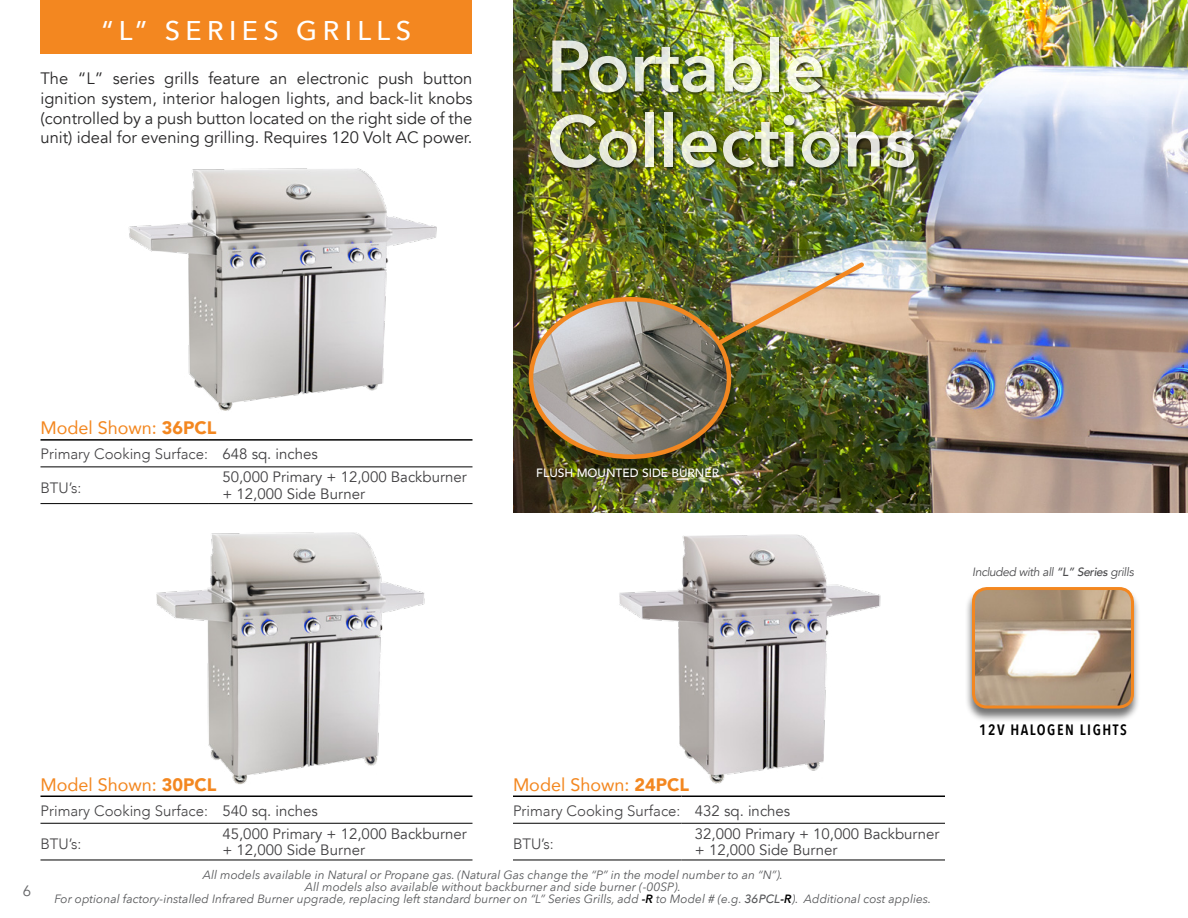
<style>
.page{position:relative;width:1188px;height:918px;background:#fff}
.page>*{position:absolute;margin:0;border:0;box-sizing:border-box;transform-origin:0 0}
.t1{font:600 72px/75px "Avenir Next";color:#fff}
.t2{font:500 27px "Avenir Next";letter-spacing:.2em;color:#fff}
.t3{font:18px "Avenir";color:#f38720}
.t4{font:16.5px/19.8px "Avenir";color:#292829;text-align:justify}
.t5{font:15px/16.5px "Avenir";color:#414042}
.t6{font:300 15px "Avenir";color:#414042}
.t7{font:600 15px "Avenir Next Condensed";letter-spacing:.1em;color:#000}
.t8{font:15px "Avenir";color:#636466}
.t9{font:italic 12px/12px "Avenir Next";color:#58595b;text-align:center}
.t10{font:italic 12px "Avenir";letter-spacing:-.03em;color:#4d4d4f}
.t11{font:500 12px "Avenir";color:#fff}
.s1{font-weight:900}
.s2{font-weight:400}
.s3{font-weight:500}
.s4{font-weight:600;color:#000}
</style>
<div class="page">
<img style="left:129px;top:168px;width:308px;height:243px">
<img style="left:619px;top:534px;width:262px;height:250px">
<img style="left:513px;top:0;width:675px;height:513px">
<hr style="left:681px;top:796px;width:264px;height:1px;background:#000">
<hr style="left:513px;top:823px;width:168px;height:1px;background:#000">
<hr style="left:681px;top:823px;width:264px;height:1px;background:#000">
<hr style="left:513px;top:860px;width:168px;height:1px;background:#000">
<hr style="left:681px;top:860px;width:264px;height:1px;background:#000">
<hr style="left:513px;top:796px;width:168px;height:1px;background:#000">
<hr style="left:209px;top:796px;width:263px;height:1px;background:#000">
<hr style="left:40px;top:823px;width:169px;height:1px;background:#000">
<hr style="left:209px;top:823px;width:263px;height:1px;background:#000">
<hr style="left:40px;top:860px;width:169px;height:1px;background:#000">
<hr style="left:209px;top:860px;width:263px;height:1px;background:#000">
<hr style="left:40px;top:796px;width:169px;height:1px;background:#000">
<hr style="left:209px;top:439px;width:263px;height:2px;background:#000">
<hr style="left:40px;top:439px;width:169px;height:2px;background:#000">
<hr style="left:40px;top:466px;width:169px;height:1px;background:#000">
<hr style="left:209px;top:466px;width:263px;height:1px;background:#000">
<hr style="left:40px;top:503px;width:169px;height:1px;background:#000">
<hr style="left:209px;top:503px;width:263px;height:1px;background:#000">
<img style="left:156px;top:532px;width:269px;height:253px">
<div style="left:516px;top:300px;width:227px;height:188px;background:#000;opacity:.55"></div>
<img style="left:531px;top:299px;width:198px;height:158px">
<div style="left:529px;top:297px;width:202px;height:162px;border:4px solid #f38720;border-radius:50%"></div>
<img style="left:715px;top:259px;width:153px;height:89px">
<div style="left:965px;top:587px;width:176px;height:136px;background:#000;opacity:.55"></div>
<img style="left:974px;top:589px;width:158px;height:118px">
<div style="left:972px;top:587px;width:162px;height:122px;border:3px solid #f38720;border-radius:14px"></div>
<div style="left:549px;top:36px;width:369px;height:136px;background:#000;opacity:.75"></div>
<div style="left:40px;top:0;width:432px;height:54px;background:#f38720"></div>
<h2 class="t2" style="left:102px;top:8px;width:311px">“L” SERIES GRILLS</h2>
<p class="t4" style="left:40px;top:69px;width:433px">The “L” series grills feature an electronic push button ignition system, interior halogen lights, and back-lit knobs (controlled by a push button located on the right side of the unit) ideal for evening grilling. Requires 120 Volt AC power.</p>
<h1 class="t1" style="left:547px;top:27px;width:371px">Portable<br>Collections</h1>
<h3 class="t3" style="left:40px;top:413px;width:178px">Model Shown: <span class="s1">36PCL</span></h3>
<p class="t6" style="left:40px;top:445px;width:279px">Primary Cooking Surface: <span class="s2">648 sq. inches</span></p>
<p class="t6" style="left:40px;top:479px;width:42px">BTU’s:</p>
<p class="t5" style="left:222px;top:469px;width:246px">50,000 Primary + 12,000 Backburner + 12,000 Side Burner</p>
<p class="t11" style="left:536px;top:462px;width:184px">FLUSH MOUNTED SIDE BURNER</p>
<p class="t10" style="left:972px;top:564px;width:163px">Included with all <span class="s3">“L” Series</span> grills</p>
<p class="t8" style="left:23px;top:881px;width:10px">6</p>
<h3 class="t3" style="left:40px;top:770px;width:178px">Model Shown: <span class="s1">30PCL</span></h3>
<p class="t6" style="left:40px;top:802px;width:279px">Primary Cooking Surface: <span class="s2">540 sq. inches</span></p>
<p class="t6" style="left:40px;top:835px;width:42px">BTU’s:</p>
<p class="t5" style="left:222px;top:825px;width:246px">45,000 Primary + 12,000 Backburner + 12,000 Side Burner</p>
<h3 class="t3" style="left:513px;top:770px;width:178px">Model Shown: <span class="s1">24PCL</span></h3>
<p class="t6" style="left:513px;top:802px;width:279px">Primary Cooking Surface: <span class="s2">432 sq. inches</span></p>
<p class="t6" style="left:513px;top:835px;width:42px">BTU’s:</p>
<p class="t5" style="left:695px;top:825px;width:246px">32,000 Primary + 10,000 Backburner + 12,000 Side Burner</p>
<p class="t9" style="left:55px;top:868px;width:878px">All models available in Natural or Propane gas. (Natural Gas change the “P” in the model number to an “N”).<br>All models also available without backburner and side burner (-00SP).<br>For optional factory-installed Infrared Burner upgrade, replacing left standard burner on “L” Series Grills, add <span class="s4">-R</span> to Model # (e.g. <span class="s3">36PCL</span><span class="s4">-R</span>). Additional cost applies.</p>
<p class="t7" style="left:979px;top:716px;width:149px">12V HALOGEN LIGHTS</p>
</div>
